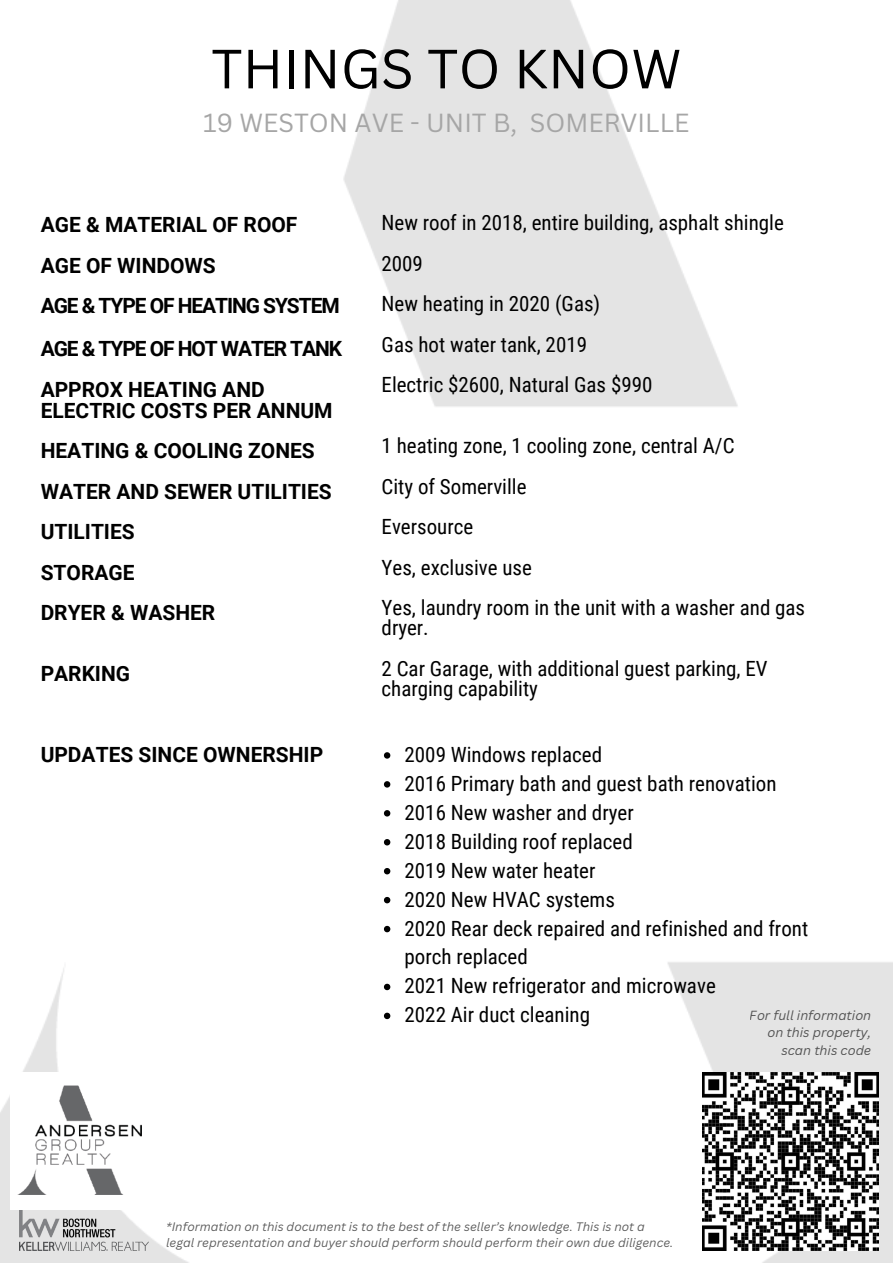
<style>
.page{position:relative;width:893px;height:1264px;background:#fff}
.page>*{position:absolute;margin:0;border:0;box-sizing:border-box;transform-origin:0 0}
.t1{font:54px "Canva Sans";color:#000}
.t2{font:25.5px "Canva Sans";color:#a6a6a6}
.t3{font:21px/20.2px "Roboto Condensed";color:#000}
.t4{font:700 21px/20.2px "Roboto";color:#000}
.t5{font:700 21px "Roboto";letter-spacing:-.05em;color:#000}
.t6{font:italic 12.9px/17.1px "Canva Sans";color:#000;text-align:right}
.t7{font:italic 12px/16px "Canva Sans";color:#000}
</style>
<div class="page">
<img style="left:0;top:0;width:892px;height:1262px">
<img style="left:702px;top:1072px;width:176px;height:178px">
<div style="left:19px;top:577px;width:873px;height:368px;background:#fff"></div>
<img style="left:19px;top:1210px;width:129px;height:40px">
<img style="left:10px;top:1072px;width:139px;height:137px">
<svg style="left:384px;top:752px;width:6px;height:6px"></svg>
<svg style="left:384px;top:781px;width:6px;height:6px"></svg>
<svg style="left:384px;top:810px;width:6px;height:6px"></svg>
<svg style="left:384px;top:839px;width:6px;height:6px"></svg>
<svg style="left:384px;top:868px;width:6px;height:6px"></svg>
<svg style="left:384px;top:896px;width:6px;height:7px"></svg>
<svg style="left:384px;top:925px;width:6px;height:7px"></svg>
<svg style="left:384px;top:983px;width:6px;height:7px"></svg>
<svg style="left:384px;top:1012px;width:6px;height:7px"></svg>
<p class="t1" style="left:211px;top:31px;width:472px">THINGS TO KNOW</p>
<p class="t2" style="left:203px;top:104px;width:487px">19 WESTON AVE - UNIT B, SOMERVILLE</p>
<p class="t4" style="left:41px;top:215px;width:258px">AGE &amp; MATERIAL OF ROOF</p>
<p class="t4" style="left:41px;top:255px;width:177px">AGE OF WINDOWS</p>
<p class="t5" style="left:41px;top:293px;width:300px">AGE &amp; TYPE OF HEATING SYSTEM</p>
<p class="t5" style="left:41px;top:336px;width:303px">AGE &amp; TYPE OF HOT WATER TANK</p>
<p class="t4" style="left:41px;top:380px;width:293px">APPROX HEATING AND<br>ELECTRIC COSTS PER ANNUM</p>
<p class="t4" style="left:41px;top:441px;width:276px">HEATING &amp; COOLING ZONES</p>
<p class="t4" style="left:41px;top:481px;width:292px">WATER AND SEWER UTILITIES</p>
<p class="t4" style="left:41px;top:522px;width:96px">UTILITIES</p>
<p class="t4" style="left:41px;top:562px;width:95px">STORAGE</p>
<p class="t4" style="left:41px;top:602px;width:176px">DRYER &amp; WASHER</p>
<p class="t4" style="left:41px;top:663px;width:91px">PARKING</p>
<p class="t3" style="left:381px;top:213px;width:403px">New roof in 2018, entire building, asphalt shingle</p>
<p class="t3" style="left:381px;top:253px;width:43px">2009</p>
<p class="t3" style="left:381px;top:294px;width:220px">New heating in 2020 (Gas)</p>
<p class="t3" style="left:381px;top:334px;width:207px">Gas hot water tank, 2019</p>
<p class="t3" style="left:381px;top:375px;width:272px">Electric $2600, Natural Gas $990</p>
<p class="t3" style="left:381px;top:436px;width:354px">1 heating zone, 1 cooling zone, central A/C</p>
<p class="t3" style="left:381px;top:476px;width:146px">City of Somerville</p>
<p class="t3" style="left:381px;top:516px;width:93px">Eversource</p>
<p class="t3" style="left:381px;top:557px;width:152px">Yes, exclusive use</p>
<p class="t3" style="left:381px;top:597px;width:425px">Yes, laundry room in the unit with a washer and gas dryer.</p>
<p class="t3" style="left:381px;top:658px;width:387px">2 Car Garage, with additional guest parking, EV charging capability</p>
<p class="t4" style="left:41px;top:744px;width:284px">UPDATES SINCE OWNERSHIP</p>
<p class="t3" style="left:404px;top:744px;width:199px">2009 Windows replaced</p>
<p class="t3" style="left:404px;top:773px;width:373px">2016 Primary bath and guest bath renovation</p>
<p class="t3" style="left:404px;top:802px;width:230px">2016 New washer and dryer</p>
<p class="t3" style="left:404px;top:831px;width:230px">2018 Building roof replaced</p>
<p class="t3" style="left:404px;top:860px;width:192px">2019 New water heater</p>
<p class="t3" style="left:404px;top:889px;width:212px">2020 New HVAC systems</p>
<p class="t3" style="left:404px;top:913px;width:405px;line-height:29px">2020 Rear deck repaired and refinished and front porch replaced</p>
<p class="t3" style="left:404px;top:976px;width:313px">2021 New refrigerator and microwave</p>
<p class="t3" style="left:404px;top:1005px;width:187px">2022 Air duct cleaning</p>
<p class="t6" style="left:749px;top:1006px;width:123px">For full information on this property, scan this code</p>
<p class="t7" style="left:166px;top:1218px;width:509px">*Information on this document is to the best of the seller’s knowledge. This is not a legal representation and buyer should perform should perform their own due diligence.</p>
</div>
